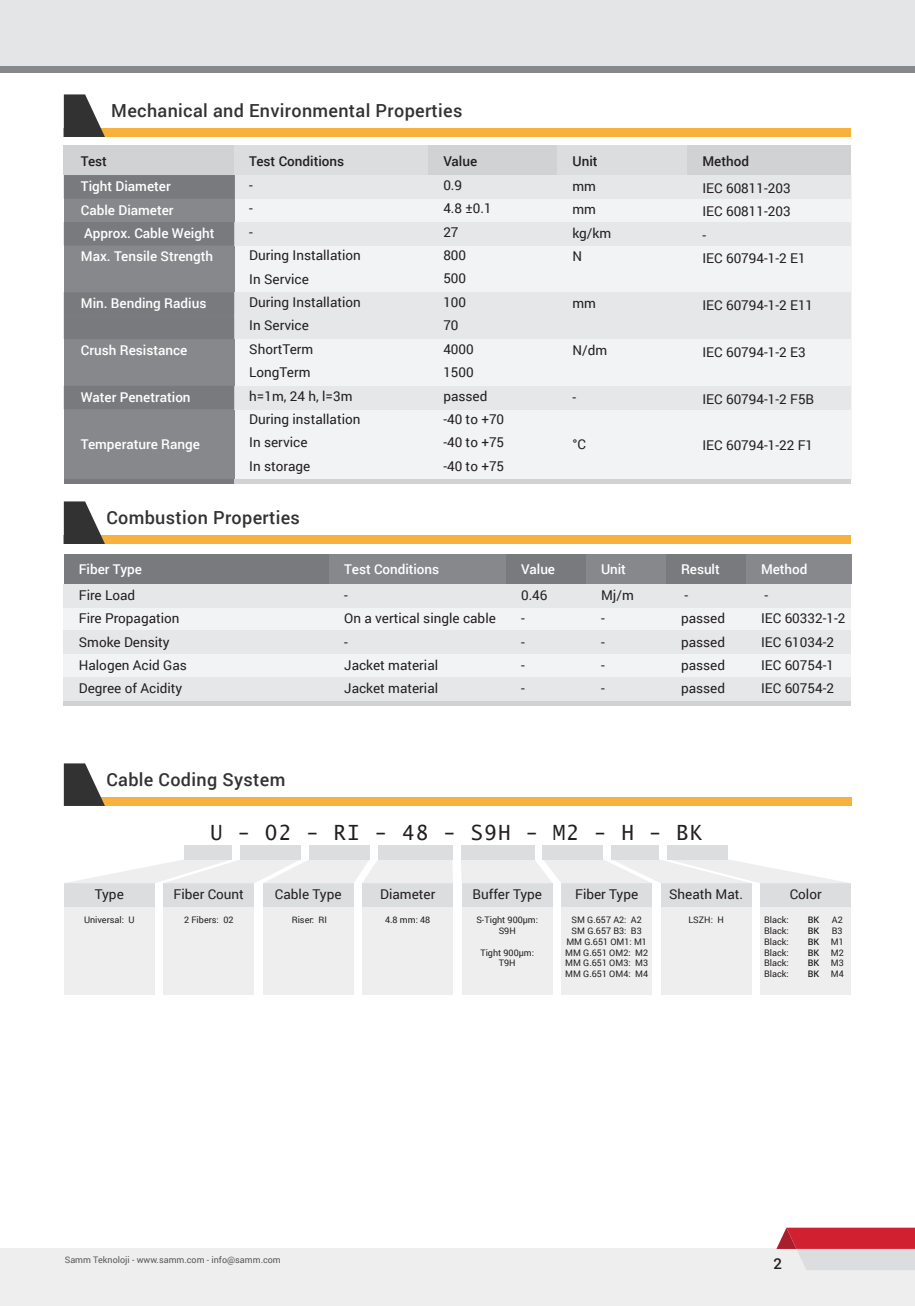
<style>
.page{position:relative;width:915px;height:1306px;background:#fff}
.page>*{position:absolute;margin:0;border:0;box-sizing:border-box;transform-origin:0 0}
.t1{font:21px "Lucida Sans Typewriter";letter-spacing:.05em;color:#231f20}
.t2{font:500 18px "Roboto";letter-spacing:.02em;color:#333233}
.t3{font:500 15px "Roboto";color:#231f20}
.t4{font:13.5px/23.4px "Roboto";color:#231f20}
.t5{font:500 13.5px/23.4px "Roboto";color:#fff}
.t6{font:500 13.5px "Roboto";color:#231f20}
.t7{font:9px/10.8px "Roboto";color:#231f20;text-align:center}
.t8{font:9px "Roboto";color:#57585a}
.t9{font:500 9px/10.8px "Roboto";color:#231f20;text-align:justify}
</style>
<div class="page">
<div style="left:64px;top:584px;width:786px;height:112px;background:#f2f3f4"></div>
<div style="left:64px;top:554px;width:265px;height:30px;background:#787a7d"></div>
<div style="left:64px;top:584px;width:786px;height:23px;background:#e6e7e9"></div>
<div style="left:64px;top:630px;width:786px;height:24px;background:#e6e7e9"></div>
<div style="left:64px;top:677px;width:786px;height:24px;background:#e6e7e9"></div>
<div style="left:329px;top:554px;width:177px;height:30px;background:#86888b"></div>
<div style="left:745px;top:554px;width:105px;height:30px;background:#86888b"></div>
<div style="left:506px;top:554px;width:80px;height:30px;background:#787a7d"></div>
<div style="left:586px;top:554px;width:79px;height:30px;background:#86888b"></div>
<div style="left:665px;top:554px;width:80px;height:30px;background:#787a7d"></div>
<div style="left:64px;top:701px;width:786px;height:5px;background:#d1d2d4"></div>
<div style="left:64px;top:128px;width:786px;height:9px;background:#f6b23d"></div>
<svg style="left:64px;top:94px;width:41px;height:43px"></svg>
<div style="left:64px;top:175px;width:786px;height:304px;background:#f2f3f4"></div>
<div style="left:234px;top:175px;width:616px;height:24px;background:#e6e7e9"></div>
<div style="left:64px;top:145px;width:786px;height:30px;background:#d1d2d4"></div>
<div style="left:557px;top:145px;width:131px;height:30px;background:#dcdddf"></div>
<div style="left:687px;top:145px;width:163px;height:30px;background:#d1d2d4"></div>
<div style="left:234px;top:145px;width:193px;height:30px;background:#dcdddf"></div>
<div style="left:64px;top:175px;width:170px;height:304px;background:#86888b"></div>
<div style="left:64px;top:175px;width:170px;height:23px;background:#787a7d"></div>
<div style="left:234px;top:222px;width:616px;height:23px;background:#e6e7e9"></div>
<div style="left:64px;top:222px;width:170px;height:23px;background:#787a7d"></div>
<div style="left:234px;top:292px;width:616px;height:24px;background:#e6e7e9"></div>
<div style="left:234px;top:316px;width:616px;height:23px;background:#e6e7e9"></div>
<div style="left:64px;top:292px;width:170px;height:47px;background:#787a7d"></div>
<div style="left:234px;top:386px;width:616px;height:23px;background:#e6e7e9"></div>
<div style="left:64px;top:386px;width:170px;height:23px;background:#787a7d"></div>
<div style="left:0;top:0;width:914px;height:70px;background:#e3e5e6"></div>
<div style="left:0;top:66px;width:914px;height:7px;background:#86888b"></div>
<div style="left:64px;top:479px;width:170px;height:5px;background:#787a7d"></div>
<div style="left:234px;top:479px;width:616px;height:5px;background:#d1d2d4"></div>
<div style="left:64px;top:535px;width:786px;height:9px;background:#f6b23d"></div>
<svg style="left:64px;top:501px;width:41px;height:43px"></svg>
<div style="left:64px;top:906px;width:91px;height:88px;background:#eeeeef"></div>
<div style="left:64px;top:797px;width:786px;height:9px;background:#f6b23d"></div>
<svg style="left:64px;top:763px;width:41px;height:43px"></svg>
<div style="left:163px;top:906px;width:91px;height:88px;background:#eeeeef"></div>
<div style="left:263px;top:906px;width:90px;height:88px;background:#eeeeef"></div>
<div style="left:362px;top:906px;width:91px;height:88px;background:#eeeeef"></div>
<div style="left:461px;top:906px;width:91px;height:88px;background:#eeeeef"></div>
<div style="left:561px;top:906px;width:91px;height:88px;background:#eeeeef"></div>
<div style="left:660px;top:906px;width:91px;height:88px;background:#eeeeef"></div>
<div style="left:760px;top:906px;width:90px;height:88px;background:#eeeeef"></div>
<div style="left:64px;top:883px;width:91px;height:23px;background:#dcdddf"></div>
<div style="left:163px;top:883px;width:91px;height:23px;background:#dcdddf"></div>
<div style="left:263px;top:883px;width:90px;height:23px;background:#dcdddf"></div>
<div style="left:362px;top:883px;width:91px;height:23px;background:#dcdddf"></div>
<div style="left:461px;top:883px;width:91px;height:23px;background:#dcdddf"></div>
<div style="left:561px;top:883px;width:91px;height:23px;background:#dcdddf"></div>
<div style="left:660px;top:883px;width:91px;height:23px;background:#dcdddf"></div>
<div style="left:760px;top:883px;width:90px;height:23px;background:#dcdddf"></div>
<svg style="left:68px;top:859px;width:385px;height:24px"></svg>
<svg style="left:461px;top:859px;width:386px;height:24px"></svg>
<div style="left:667px;top:844px;width:60px;height:15px;background:#dcdddf"></div>
<div style="left:611px;top:844px;width:48px;height:15px;background:#dcdddf"></div>
<div style="left:542px;top:844px;width:61px;height:15px;background:#dcdddf"></div>
<div style="left:460px;top:844px;width:74px;height:15px;background:#dcdddf"></div>
<div style="left:377px;top:844px;width:75px;height:15px;background:#dcdddf"></div>
<div style="left:309px;top:844px;width:60px;height:15px;background:#dcdddf"></div>
<div style="left:240px;top:844px;width:61px;height:15px;background:#dcdddf"></div>
<div style="left:184px;top:844px;width:48px;height:15px;background:#dcdddf"></div>
<div style="left:0;top:1248px;width:914px;height:57px;background:#eeeeef"></div>
<svg style="left:776px;top:1227px;width:138px;height:43px;background:#d8868e"></svg>
<h2 class="t2" style="left:111px;top:98px;width:352px">Mechanical and Environmental Properties</h2>
<p class="t6" style="left:81px;top:151px;width:28px">Test</p>
<p class="t6" style="left:249px;top:151px;width:96px">Test Conditions</p>
<p class="t6" style="left:443px;top:151px;width:35px">Value</p>
<p class="t6" style="left:572px;top:151px;width:27px">Unit</p>
<p class="t6" style="left:702px;top:151px;width:48px">Method</p>
<p class="t5" style="left:81px;top:174px;width:135px">Tight Diameter<br>Cable Diameter<br>Approx. Cable Weight<br>Max. Tensile Strength</p>
<p class="t5" style="left:81px;top:291px;width:127px">Min. Bending Radius</p>
<p class="t5" style="left:81px;top:338px;width:108px">Crush Resistance</p>
<p class="t5" style="left:81px;top:385px;width:111px">Water Penetration</p>
<p class="t5" style="left:81px;top:431px;width:121px">Temperature Range</p>
<p class="t4" style="left:249px;top:173px;width:113px">-<br>-<br>-<br>During Installation<br>In Service<br>During Installation<br>In Service<br>ShortTerm<br>LongTerm<br>h=1m, 24 h, l=3m<br>During installation<br>In service<br>In storage</p>
<p class="t4" style="left:443px;top:173px;width:62px">0.9<br>4.8 ±0.1<br>27<br>800<br>500<br>100<br>70<br>4000<br>1500 passed -40 to +70 -40 to +75 -40 to +75</p>
<p class="t4" style="left:572px;top:174px;width:40px">mm mm kg/km<br>N</p>
<p class="t4" style="left:572px;top:291px;width:25px">mm</p>
<p class="t4" style="left:572px;top:338px;width:36px">N/dm</p>
<p class="t4" style="left:572px;top:385px;width:5px">-</p>
<p class="t4" style="left:572px;top:431px;width:15px">°C</p>
<h2 class="t2" style="left:106px;top:505px;width:195px">Combustion Properties</h2>
<p class="t4" style="left:702px;top:176px;width:105px">IEC 60811-203<br>IEC 60811-203<br>-<br>IEC 60794-1-2 E1</p>
<p class="t4" style="left:702px;top:293px;width:112px">IEC 60794-1-2 E11</p>
<p class="t4" style="left:702px;top:339px;width:105px">IEC 60794-1-2 E3</p>
<p class="t4" style="left:702px;top:386px;width:113px">IEC 60794-1-2 F5B</p>
<p class="t4" style="left:702px;top:433px;width:112px">IEC 60794-1-22 F1</p>
<p class="t5" style="left:79px;top:557px;width:65px">Fiber Type</p>
<p class="t5" style="left:344px;top:557px;width:96px">Test Conditions</p>
<p class="t5" style="left:521px;top:557px;width:35px">Value</p>
<p class="t5" style="left:601px;top:557px;width:26px">Unit</p>
<p class="t5" style="left:680px;top:557px;width:40px">Result</p>
<p class="t5" style="left:760px;top:557px;width:48px">Method</p>
<p class="t4" style="left:79px;top:582px;width:109px">Fire Load<br>Fire Propagation<br>Smoke Density<br>Halogen Acid Gas<br>Degree of Acidity</p>
<p class="t4" style="left:344px;top:582px;width:153px">-<br>On a vertical single cable -<br>Jacket material<br>Jacket material</p>
<p class="t4" style="left:521px;top:582px;width:28px">0.46 -<br>-<br>-<br>-</p>
<p class="t4" style="left:601px;top:582px;width:34px">Mj/m -<br>-<br>-<br>-</p>
<p class="t4" style="left:680px;top:582px;width:46px">- passed passed passed passed</p>
<p class="t4" style="left:760px;top:582px;width:86px">-<br>IEC 60332-1-2<br>IEC 61034-2<br>IEC 60754-1<br>IEC 60754-2</p>
<h2 class="t2" style="left:106px;top:767px;width:180px">Cable Coding System</h2>
<h1 class="t1" style="left:210px;top:821px;width:494px">U - 02 - RI - 48 - S9H - M2 - H - BK</h1>
<p class="t4" style="left:95px;top:882px;width:30px">Type</p>
<p class="t4" style="left:173px;top:882px;width:72px">Fiber Count</p>
<p class="t4" style="left:275px;top:882px;width:68px">Cable Type</p>
<p class="t4" style="left:380px;top:882px;width:57px">Diameter</p>
<p class="t4" style="left:472px;top:882px;width:71px">Buffer Type</p>
<p class="t4" style="left:575px;top:882px;width:65px">Fiber Type</p>
<p class="t4" style="left:669px;top:882px;width:75px">Sheath Mat.</p>
<p class="t4" style="left:789px;top:882px;width:33px">Color</p>
<p class="t9" style="left:807px;top:914px;width:13px">BK BK BK BK BK BK</p>
<p class="t7" style="left:830px;top:914px;width:14px;text-align:justify">A2<br>B3<br>M1<br>M2<br>M3<br>M4</p>
<p class="t7" style="left:84px;top:914px;width:52px">Universal: U</p>
<p class="t7" style="left:184px;top:914px;width:51px">2 Fibers: 02</p>
<p class="t7" style="left:291px;top:914px;width:37px">Riser: RI</p>
<p class="t7" style="left:385px;top:914px;width:47px">4.8 mm: 48</p>
<p class="t7" style="left:476px;top:914px;width:63px">S-Tight 900μm:<br>S9H</p>
<p class="t7" style="left:480px;top:946px;width:55px">Tight 900μm:<br>T9H</p>
<p class="t7" style="left:763px;top:914px;width:26px;text-align:justify">Black:<br>Black:<br>Black:<br>Black:<br>Black:<br>Black:</p>
<p class="t7" style="left:565px;top:914px;width:84px">SM G.657 A2: A2<br>SM G.657 B3: B3<br>MM G.651 OM1: M1<br>MM G.651 OM2: M2<br>MM G.651 OM3: M3<br>MM G.651 OM4: M4</p>
<p class="t7" style="left:688px;top:914px;width:37px">LSZH: H</p>
<p class="t8" style="left:65px;top:1253px;width:217px">Samm Teknoloji - www.samm.com - info@samm.com</p>
<p class="t3" style="left:773px;top:1256px;width:10px">2</p>
</div>
